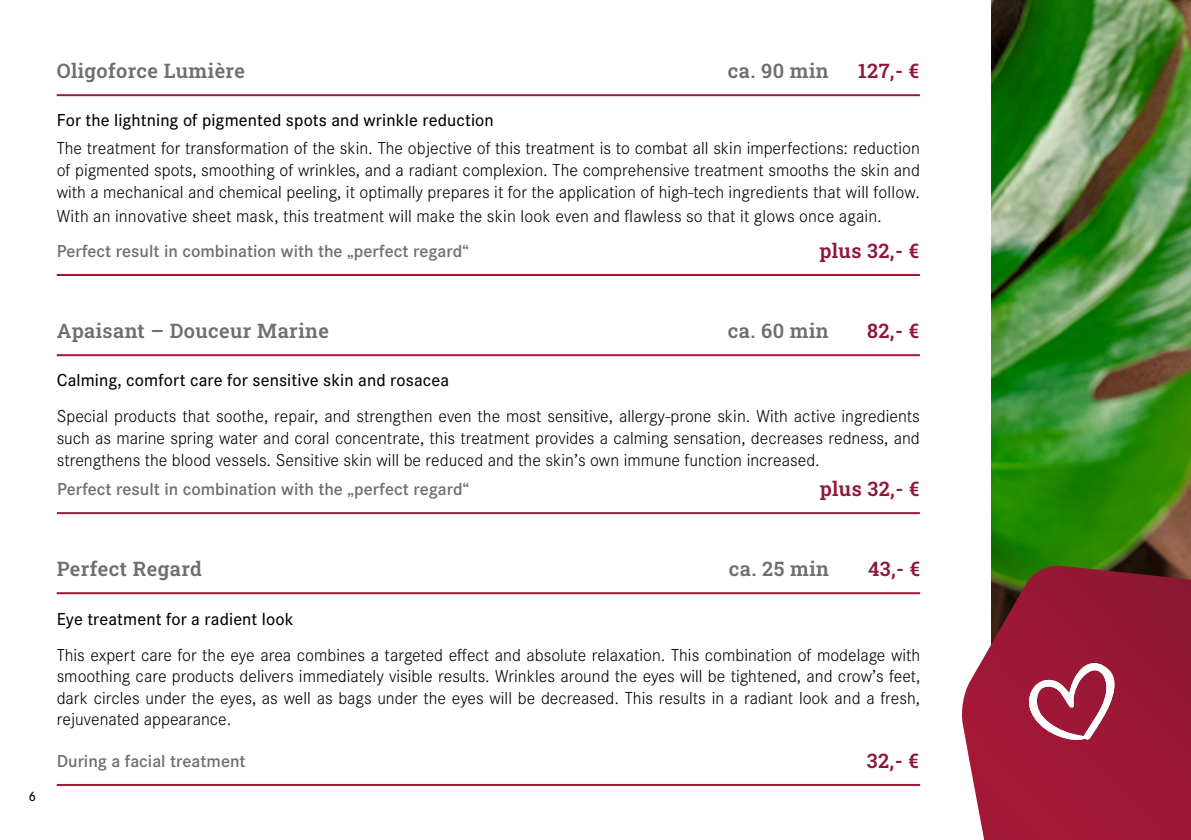
<style>
.page{position:relative;width:1191px;height:840px;background:#fff}
.page>*{position:absolute;margin:0;border:0;box-sizing:border-box;transform-origin:0 0}
.t1{font:600 20px "Roboto Slab";letter-spacing:.02em;color:#706f6f}
.t2{font:600 20px "Roboto Slab";letter-spacing:.02em;color:#8e1839}
.t3{font:300 18px/21.6px "Corporate S";color:#000;text-align:justify}
.t4{font:500 18px "Corporate S";letter-spacing:.005em;color:#000}
.t5{font:600 18px "Corporate S";color:#706f6f}
.t6{font:500 14px "Corporate S";color:#000}
</style>
<div class="page">
<img style="left:991px;top:0;width:200px;height:565px">
<svg style="left:962px;top:565px;width:229px;height:274px;background:#9d2c43"></svg>
<hr style="left:57px;top:592px;width:863px;height:2px;background:#a41737">
<hr style="left:57px;top:783px;width:863px;height:2px;background:#a41737">
<svg style="left:1029px;top:662px;width:85px;height:77px"></svg>
<hr style="left:57px;top:94px;width:863px;height:2px;background:#a41737">
<hr style="left:57px;top:274px;width:863px;height:2px;background:#a41737">
<hr style="left:57px;top:354px;width:863px;height:2px;background:#a41737">
<hr style="left:57px;top:512px;width:863px;height:2px;background:#a41737">
<p class="t1" style="left:57px;top:57px;width:190px">Oligoforce Lumière</p>
<p class="t2" style="left:858px;top:57px;width:62px">127,- €</p>
<p class="t4" style="left:57px;top:110px;width:438px">For the lightning of pigmented spots and wrinkle reduction</p>
<p class="t3" style="left:57px;top:138px;width:864px">The treatment for transformation of the skin. The objective of this treatment is to combat all skin imperfections: reduction of pigmented spots, smoothing of wrinkles, and a radiant complexion. The comprehensive treatment smooths the skin and with a mechanical and chemical peeling, it optimally prepares it for the application of high-tech ingredients that will follow.</p>
<p class="t3" style="left:57px;top:205px;width:826px">With an innovative sheet mask, this treatment will make the skin look even and flawless so that it glows once again.</p>
<p class="t1" style="left:728px;top:57px;width:102px">ca. 90 min</p>
<p class="t5" style="left:57px;top:240px;width:414px">Perfect result in combination with the „perfect regard“</p>
<p class="t2" style="left:819px;top:236px;width:101px">plus 32,- €</p>
<p class="t1" style="left:57px;top:316px;width:274px">Apaisant – Douceur Marine</p>
<p class="t2" style="left:867px;top:316px;width:53px">82,- €</p>
<p class="t4" style="left:57px;top:370px;width:394px">Calming, comfort care for sensitive skin and rosacea</p>
<p class="t3" style="left:57px;top:405px;width:864px">Special products that soothe, repair, and strengthen even the most sensitive, allergy-prone skin. With active ingredients such as marine spring water and coral concentrate, this treatment provides a calming sensation, decreases redness, and strengthens the blood vessels. Sensitive skin will be reduced and the skin’s own immune function increased.</p>
<p class="t1" style="left:728px;top:316px;width:102px">ca. 60 min</p>
<p class="t5" style="left:57px;top:478px;width:414px">Perfect result in combination with the „perfect regard“</p>
<p class="t2" style="left:820px;top:474px;width:101px">plus 32,- €</p>
<p class="t6" style="left:28px;top:788px;width:9px">6</p>
<p class="t1" style="left:57px;top:554px;width:147px">Perfect Regard</p>
<p class="t2" style="left:868px;top:554px;width:54px">43,- €</p>
<p class="t4" style="left:57px;top:608px;width:238px">Eye treatment for a radient look</p>
<p class="t3" style="left:57px;top:643px;width:865px">This expert care for the eye area combines a targeted effect and absolute relaxation. This combination of modelage with smoothing care products delivers immediately visible results. Wrinkles around the eyes will be tightened, and crow’s feet, dark circles under the eyes, as well as bags under the eyes will be decreased. This results in a radiant look and a fresh, rejuvenated appearance.</p>
<p class="t1" style="left:729px;top:554px;width:102px">ca. 25 min</p>
<p class="t5" style="left:57px;top:749px;width:190px">During a facial treatment</p>
<p class="t2" style="left:867px;top:746px;width:53px">32,- €</p>
</div>
